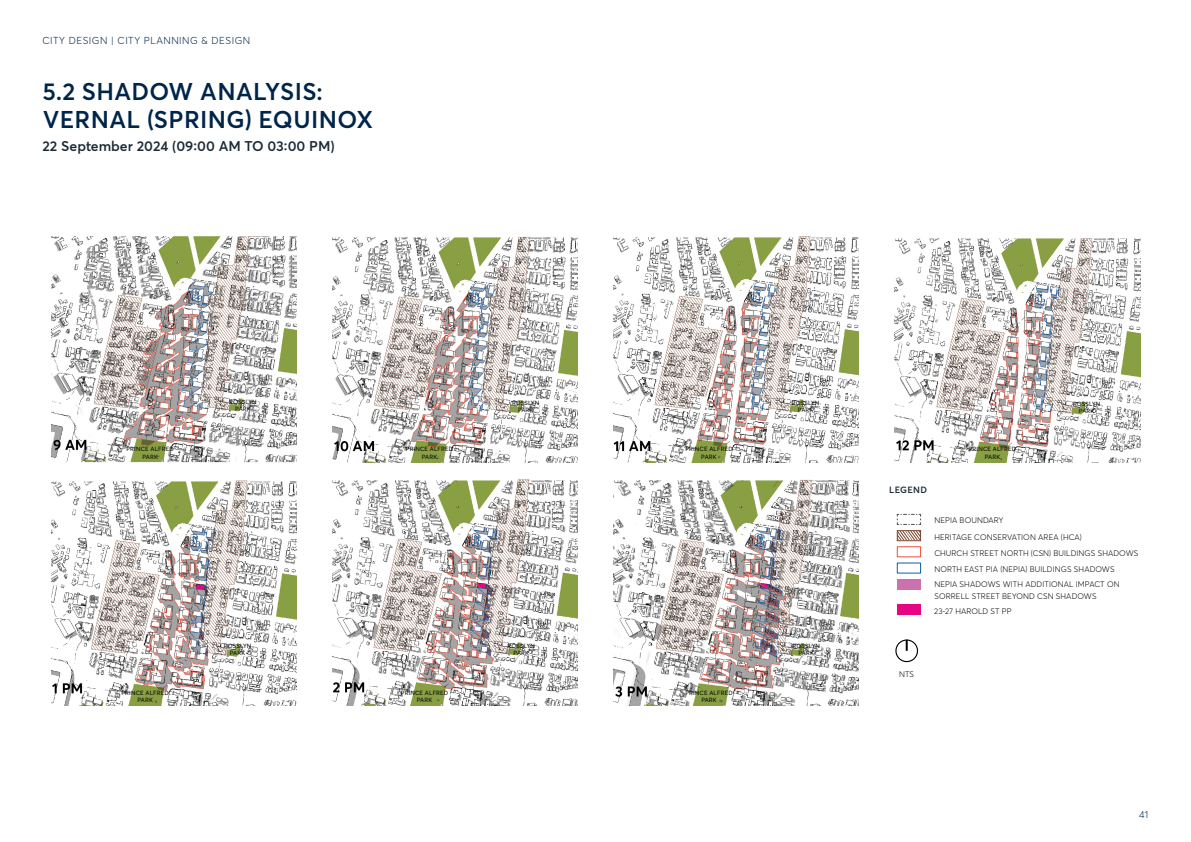
<style>
.page{position:relative;width:1191px;height:842px;background:#fff}
.page>*{position:absolute;margin:0;border:0;box-sizing:border-box;transform-origin:0 0}
.t1{font:600 24px/28px "Parramatta";letter-spacing:.015em;color:#00254a}
.t2{font:600 14px "Parramatta";color:#1b2a38}
.t3{font:300 10px "Parramatta";letter-spacing:.05em;color:#00254a}
.t4{font:600 9px "Parramatta";letter-spacing:.03em;color:#1b2a38}
.t5{font:300 8px/16.2px "Parramatta";letter-spacing:.01em;color:#000}
.t6{font:6px/7.2px "Parramatta";letter-spacing:.025em;color:#000;text-align:center}
</style>
<div class="page">
<img style="left:613px;top:237px;width:245px;height:225px">
<img style="left:332px;top:479px;width:245px;height:226px">
<img style="left:332px;top:237px;width:245px;height:225px">
<img style="left:51px;top:480px;width:245px;height:225px">
<img style="left:51px;top:237px;width:245px;height:225px">
<img style="left:895px;top:238px;width:245px;height:224px">
<img style="left:613px;top:479px;width:245px;height:226px">
<svg style="left:896px;top:514px;width:25px;height:11px"></svg>
<svg style="left:899px;top:532px;width:19px;height:7px"></svg>
<div style="left:897px;top:530px;width:23px;height:11px;border:1px solid #77432b"></div>
<div style="left:897px;top:546px;width:23px;height:11px;border:1px solid #f04e3e"></div>
<div style="left:897px;top:579px;width:23px;height:10px;background:#cb72ae"></div>
<div style="left:897px;top:604px;width:23px;height:11px;background:#e50681"></div>
<svg style="left:895px;top:639px;width:23px;height:24px"></svg>
<p class="t3" style="left:43px;top:33px;width:209px">CITY DESIGN | CITY PLANNING &amp; DESIGN</p>
<h1 class="t1" style="left:43px;top:76px;width:332px">5.2 SHADOW ANALYSIS:<br>VERNAL (SPRING) EQUINOX</h1>
<h2 class="t2" style="left:43px;top:136px;width:294px">22 September 2024 (09:00 AM TO 03:00 PM)</h2>
<p class="t6" style="left:229px;top:398px;width:29px">ROSSLYN<br>PARK</p>
<p class="t6" style="left:512px;top:399px;width:29px">ROSSLYN<br>PARK</p>
<p class="t6" style="left:792px;top:399px;width:29px">ROSSLYN<br>PARK</p>
<p class="t6" style="left:1073px;top:400px;width:29px">ROSSLYN<br>PARK</p>
<p class="t6" style="left:126px;top:445px;width:49px">PRINCE ALFRED<br>PARK</p>
<p class="t6" style="left:406px;top:445px;width:49px">PRINCE ALFRED<br>PARK</p>
<p class="t6" style="left:685px;top:445px;width:49px">PRINCE ALFRED<br>PARK</p>
<p class="t6" style="left:968px;top:445px;width:49px">PRINCE ALFRED<br>PARK</p>
<p class="t4" style="left:889px;top:483px;width:39px">LEGEND</p>
<p class="t6" style="left:224px;top:642px;width:29px">ROSSLYN<br>PARK</p>
<p class="t6" style="left:507px;top:642px;width:29px">ROSSLYN<br>PARK</p>
<p class="t6" style="left:121px;top:689px;width:49px">PRINCE ALFRED<br>PARK</p>
<p class="t6" style="left:401px;top:689px;width:49px">PRINCE ALFRED<br>PARK</p>
<p class="t6" style="left:685px;top:689px;width:49px">PRINCE ALFRED<br>PARK</p>
<p class="t6" style="left:792px;top:642px;width:29px">ROSSLYN<br>PARK</p>
<p class="t5" style="left:934px;top:512px;width:205px">NEPIA BOUNDARY<br>HERITAGE CONSERVATION AREA (HCA)<br>CHURCH STREET NORTH (CSN) BUILDINGS SHADOWS NORTH EAST PIA (NEPIA) BUILDINGS SHADOWS</p>
<p class="t5" style="left:934px;top:578px;width:187px;line-height:12px">NEPIA SHADOWS WITH ADDITIONAL IMPACT ON<br>SORRELL STREET BEYOND CSN SHADOWS</p>
<p class="t5" style="left:934px;top:602px;width:79px">23-27 HAROLD ST PP</p>
<p class="t5" style="left:899px;top:665px;width:17px">NTS</p>
<p class="t3" style="left:1139px;top:807px;width:11px">41</p>
</div>
